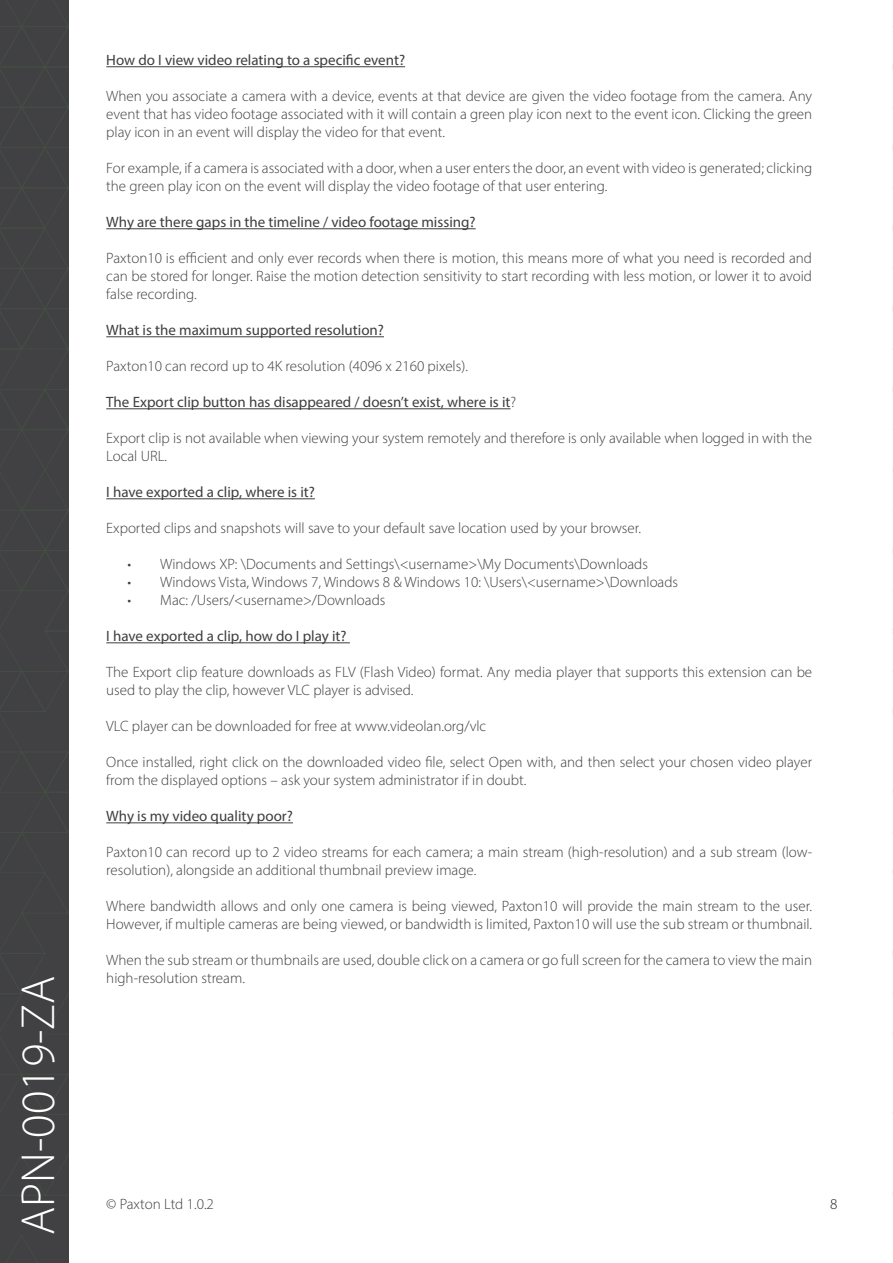
<style>
.page{position:relative;width:893px;height:1263px;background:#fff}
.page>*{position:absolute;margin:0;border:0;box-sizing:border-box;transform-origin:0 0}
.t1{font:300 48px "Myriad Pro";color:#fff}
.t2{font:300 15px/18px "Myriad Pro";color:#3e3e3f}
.t3{font:15px "Myriad Pro";color:#3e3e3f}
.t4{font:300 15px "Myriad Pro";color:#231f20}
.s1{font-weight:300}
</style>
<div class="page">
<div style="left:0;top:0;width:69px;height:1263px;background:#414042"></div>
<svg style="left:7px;top:1235px;width:31px;height:28px"></svg>
<svg style="left:0;top:0;width:68px;height:1196px"></svg>
<hr style="left:892px;top:0;width:1px;height:1263px;background:#414042">
<svg style="left:892px;top:1234px;width:1px;height:29px"></svg>
<svg style="left:892px;top:1154px;width:1px;height:42px"></svg>
<svg style="left:892px;top:0;width:1px;height:793px"></svg>
<svg style="left:892px;top:832px;width:1px;height:42px"></svg>
<svg style="left:892px;top:912px;width:1px;height:203px"></svg>
<hr style="left:106px;top:66px;width:299px;height:1px;background:#3e3e3f">
<hr style="left:106px;top:228px;width:370px;height:1px;background:#3e3e3f">
<hr style="left:106px;top:336px;width:278px;height:1px;background:#3e3e3f">
<hr style="left:106px;top:408px;width:404px;height:1px;background:#3e3e3f">
<hr style="left:106px;top:498px;width:209px;height:1px;background:#3e3e3f">
<hr style="left:106px;top:642px;width:244px;height:1px;background:#3e3e3f">
<hr style="left:106px;top:822px;width:187px;height:1px;background:#3e3e3f">
<h1 class="t1" style="left:9px;top:1235px;width:260px;rotate:-90deg">APN-0019-ZA</h1>
<p class="t3" style="left:106px;top:51px;width:300px">How do I view video relating to a specific event?</p>
<p class="t2" style="left:106px;top:87px;width:707px;text-align:justify">When you associate a camera with a device, events at that device are given the video footage from the camera. Any event that has video footage associated with it will contain a green play icon next to the event icon. Clicking the green play icon in an event will display the video for that event.</p>
<p class="t2" style="left:106px;top:159px;width:707px">For example, if a camera is associated with a door, when a user enters the door, an event with video is generated; clicking the green play icon on the event will display the video footage of that user entering.</p>
<p class="t3" style="left:106px;top:213px;width:371px">Why are there gaps in the timeline / video footage missing?</p>
<p class="t2" style="left:106px;top:249px;width:707px;text-align:justify">Paxton10 is efficient and only ever records when there is motion, this means more of what you need is recorded and can be stored for longer. Raise the motion detection sensitivity to start recording with less motion, or lower it to avoid false recording.</p>
<p class="t3" style="left:106px;top:321px;width:279px">What is the maximum supported resolution?</p>
<p class="t2" style="left:106px;top:357px;width:363px">Paxton10 can record up to 4K resolution (4096 x 2160 pixels).</p>
<p class="t3" style="left:106px;top:393px;width:411px">The Export clip button has disappeared / doesn’t exist, where is it<span class="s1">?</span></p>
<p class="t2" style="left:106px;top:429px;width:707px">Export clip is not available when viewing your system remotely and therefore is only available when logged in with the<br>Local URL.</p>
<p class="t3" style="left:106px;top:483px;width:210px">I have exported a clip, where is it?</p>
<p class="t2" style="left:106px;top:519px;width:536px">Exported clips and snapshots will save to your default save location used by your browser.</p>
<p class="t2" style="left:128px;top:555px;width:522px">• Windows XP: \Documents and Settings\&lt;username&gt;\My Documents\Downloads</p>
<p class="t2" style="left:128px;top:573px;width:552px">• Windows Vista, Windows 7, Windows 8 &amp; Windows 10: \Users\&lt;username&gt;\Downloads</p>
<p class="t2" style="left:128px;top:591px;width:259px">• Mac: /Users/&lt;username&gt;/Downloads</p>
<p class="t3" style="left:106px;top:627px;width:242px">I have exported a clip, how do I play it?</p>
<p class="t2" style="left:106px;top:663px;width:707px">The Export clip feature downloads as FLV (Flash Video) format. Any media player that supports this extension can be used to play the clip, however VLC player is advised.</p>
<p class="t2" style="left:106px;top:717px;width:382px">VLC player can be downloaded for free at www.videolan.org/vlc</p>
<p class="t2" style="left:106px;top:753px;width:707px">Once installed, right click on the downloaded video file, select Open with, and then select your chosen video player from the displayed options – ask your system administrator if in doubt.</p>
<p class="t3" style="left:106px;top:807px;width:188px">Why is my video quality poor?</p>
<p class="t2" style="left:106px;top:843px;width:707px">Paxton10 can record up to 2 video streams for each camera; a main stream (high-resolution) and a sub stream (low&shy;resolution), alongside an additional thumbnail preview image.</p>
<p class="t2" style="left:106px;top:897px;width:707px">Where bandwidth allows and only one camera is being viewed, Paxton10 will provide the main stream to the user.<br>However, if multiple cameras are being viewed, or bandwidth is limited, Paxton10 will use the sub stream or thumbnail.</p>
<p class="t2" style="left:106px;top:951px;width:707px">When the sub stream or thumbnails are used, double click on a camera or go full screen for the camera to view the main high-resolution stream.</p>
<p class="t2" style="left:106px;top:1195px;width:109px">© Paxton Ltd 1.0.2</p>
<p class="t4" style="left:830px;top:1195px;width:9px">8</p>
</div>
